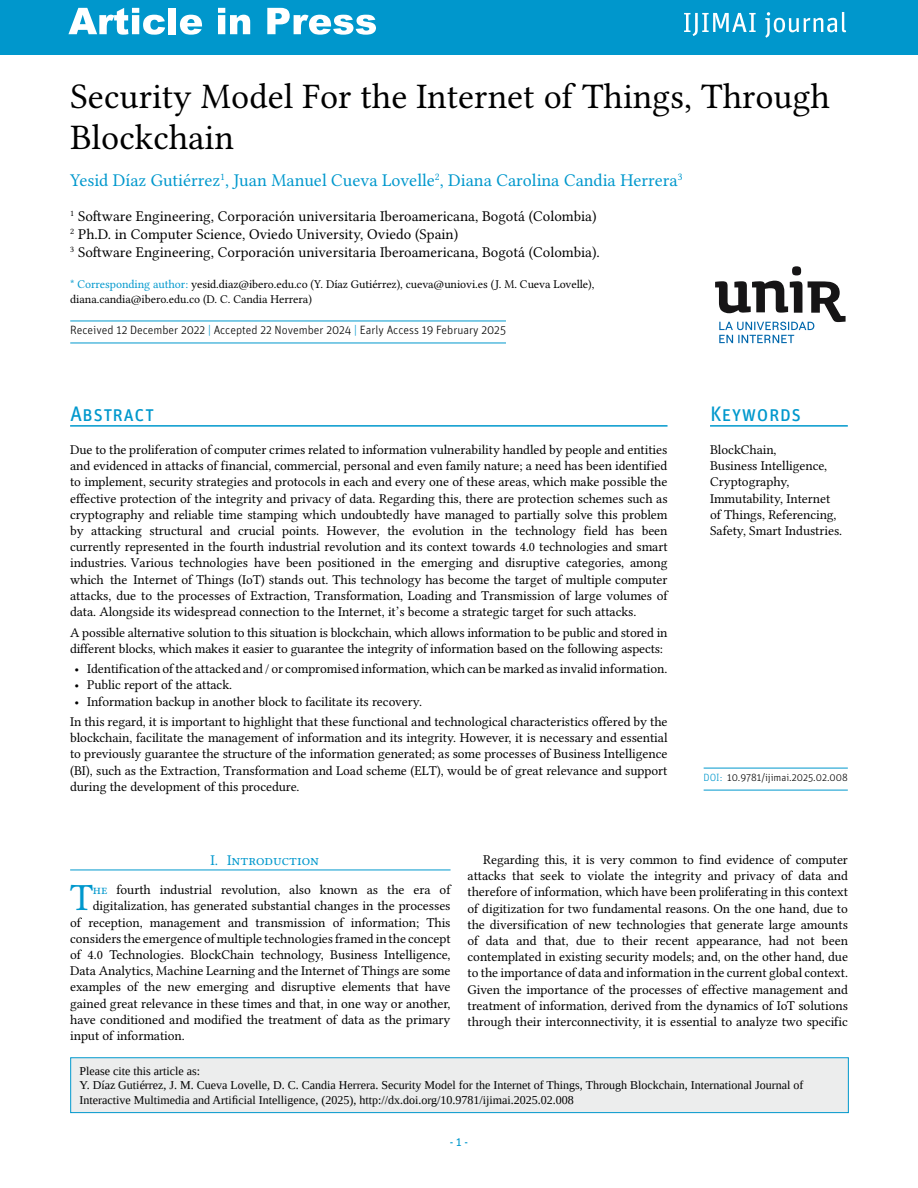
<style>
.page{position:relative;width:918px;height:1188px;background:#fff}
.page>*{position:absolute;margin:0;border:0;box-sizing:border-box;transform-origin:0 0}
.t1{font:38.55px "Libertinus Serif";color:#0098cd}
.t2{font:36px/41.4px "Libertinus Serif";letter-spacing:.005em;color:#000}
.t3{font:21px "Unit OT";letter-spacing:-.005em;color:#0098cd}
.t4{font:18px "Libertinus Serif";color:#0098cd}
.t5{font:15px/18px "Libertinus Serif";color:#000}
.t6{font:15px "Libertinus Serif";color:#0098cd}
.t7{font:13.5px/16.2px "Libertinus Serif";letter-spacing:-.005em;color:#000}
.t8{font:12px/14.4px "Liberation Serif";color:#000}
.t9{font:12px/14.4px "Libertinus Serif";letter-spacing:-.005em;color:#000}
.t10{font:300 12px "Unit OT";color:#000}
.t11{font:12px "Unit OT";color:#0098cd}
.t12{font:300 10.5px "Unit OT";color:#000}
.s1{color:#0098cd}
.s2{font-family:"Minion Pro"}
</style>
<div class="page">
<div style="left:0;top:0;width:918px;height:55px;background:#0097cc"></div>
<svg style="left:68px;top:8px;width:97px;height:27px"></svg>
<div style="left:169px;top:8px;width:7px;height:26px;background:#fff"></div>
<svg style="left:180px;top:15px;width:22px;height:20px"></svg>
<svg style="left:218px;top:8px;width:32px;height:26px"></svg>
<svg style="left:267px;top:8px;width:109px;height:27px"></svg>
<svg style="left:684px;top:13px;width:72px;height:23px"></svg>
<svg style="left:765px;top:12px;width:81px;height:26px"></svg>
<div style="left:71px;top:1058px;width:777px;height:55px;background:#eceded"></div>
<div style="left:70px;top:1057px;width:779px;height:56px;border:1px solid #0098cd"></div>
<svg style="left:715px;top:266px;width:131px;height:77px"></svg>
<hr style="left:710px;top:425px;width:138px;height:2px;background:#0098cd">
<hr style="left:70px;top:425px;width:598px;height:2px;background:#0098cd">
<hr style="left:704px;top:768px;width:144px;height:1px;background:#0098cd">
<hr style="left:704px;top:790px;width:144px;height:1px;background:#0098cd">
<hr style="left:70px;top:321px;width:436px;height:1px;background:#0098cd">
<hr style="left:70px;top:343px;width:436px;height:1px;background:#0098cd">
<hr style="left:70px;top:870px;width:381px;height:1px;background:#0098cd">
<h2 class="t2" style="left:70px;top:75px;width:761px">Security Model For the Internet of Things, Through<br>Blockchain</h2>
<h3 class="t4" style="left:70px;top:169px;width:614px">Yesid Díaz Gutiérrez<sup>1</sup>, Juan Manuel Cueva Lovelle<sup>2</sup>, Diana Carolina Candia Herrera<sup>3</sup></h3>
<p class="t5" style="left:70px;top:207px;width:531px"><sup>1</sup> Software Engineering, Corporación universitaria Iberoamericana, Bogotá (Colombia)<br><sup>2</sup> Ph.D. in Computer Science, Oviedo University, Oviedo (Spain)<br><sup>3</sup> Software Engineering, Corporación universitaria Iberoamericana, Bogotá (Colombia).</p>
<p class="t9" style="left:70px;top:277px;width:526px"><span class="s1">* Corresponding author:</span> yesid.diaz@ibero.edu.co (Y. Díaz Gutiérrez), cueva@uniovi.es (J. M. Cueva Lovelle), diana.candia@ibero.edu.co (D. C. Candia Herrera)</p>
<p class="t10" style="left:70px;top:323px;width:437px">Received 12 December 2022 <span class="s1">|</span> Accepted 22 November 2024 <span class="s1">|</span> Early Access 19 February 2025</p>
<h3 class="t3" style="left:70px;top:400px;width:86px">Abstract</h3>
<p class="t7" style="left:70px;top:441px;width:600px;text-align:justify">Due to the proliferation of computer crimes related to information vulnerability handled by people and entities and evidenced in attacks of financial, commercial, personal and even family nature; a need has been identified to implement, security strategies and protocols in each and every one of these areas, which make possible the effective protection of the integrity and privacy of data. Regarding this, there are protection schemes such as cryptography and reliable time stamping which undoubtedly have managed to partially solve this problem by attacking structural and crucial points. However, the evolution in the technology field has been currently represented in the fourth industrial revolution and its context towards 4.0 technologies and smart industries<span class="s2">.</span> Various technologies have been positioned in the emerging and disruptive categories, among which the Internet of Things (IoT) stands out. This technology has become the target of multiple computer attacks, due to the processes of Extraction, Transformation, Loading and Transmission of large volumes of data. Alongside its widespread connection to the Internet, it’s become a strategic target for such attacks.</p>
<p class="t7" style="left:70px;top:624px;width:599px">A possible alternative solution to this situation is blockchain, which allows information to be public and stored in different blocks, which makes it easier to guarantee the integrity of information based on the following aspects:</p>
<p class="t7" style="left:74px;top:661px;width:595px">• Identification of the attacked and / or compromised information, which can be marked as invalid information.</p>
<p class="t7" style="left:74px;top:677px;width:159px">• Public report of the attack.</p>
<p class="t7" style="left:70px;top:691px;width:599px;line-height:20.4px;text-indent:4px">• Information backup in another block to facilitate its recovery.<br>In this regard, it is important to highlight that these functional and technological characteristics offered by the</p>
<p class="t7" style="left:70px;top:730px;width:599px;text-align:justify">blockchain, facilitate the management of information and its integrity. However, it is necessary and essential to previously guarantee the structure of the information generated; as some processes of Business Intelligence (BI), such as the Extraction, Transformation and Load scheme (ELT), would be of great relevance and support during the development of this procedure.</p>
<h3 class="t3" style="left:710px;top:400px;width:93px">Keywords</h3>
<p class="t7" style="left:710px;top:441px;width:134px">BlockChain,<br>Business Intelligence,<br>Cryptography,<br>Immutability, Internet of Things, Referencing,<br>Safety, Smart Industries.</p>
<p class="t12" style="left:704px;top:771px;width:146px"><span class="s1">DOI:</span> 10.9781/ijimai.2025.02.008</p>
<p class="t6" style="left:210px;top:851px;width:110px">I. Introduction</p>
<h1 class="t1" style="left:70px;top:875px;width:25px">T</h1>
<p class="t7" style="left:93px;top:882px;width:360px"><span class="s1">he</span> fourth industrial revolution, also known as the era of</p>
<p class="t7" style="left:93px;top:898px;width:359px">digitalization, has generated substantial changes in the processes</p>
<p class="t7" style="left:70px;top:914px;width:382px">of reception, management and transmission of information; This</p>
<p class="t7" style="left:70px;top:930px;width:382px">considers the emergence of multiple technologies framed in the concept</p>
<p class="t7" style="left:70px;top:946px;width:382px">of 4.0 Technologies. BlockChain technology, Business Intelligence,</p>
<p class="t7" style="left:70px;top:963px;width:382px">Data Analytics, Machine Learning and the Internet of Things are some</p>
<p class="t7" style="left:70px;top:979px;width:382px">examples of the new emerging and disruptive elements that have</p>
<p class="t7" style="left:70px;top:995px;width:382px">gained great relevance in these times and that, in one way or another,</p>
<p class="t7" style="left:70px;top:1011px;width:382px">have conditioned and modified the treatment of data as the primary</p>
<p class="t7" style="left:70px;top:1027px;width:116px">input of information.</p>
<p class="t7" style="left:468px;top:851px;width:382px;text-align:justify;text-indent:16px">Regarding this, it is very common to find evidence of computer attacks that seek to violate the integrity and privacy of data and therefore of information, which have been proliferating in this context of digitization for two fundamental reasons. On the one hand, due to the diversification of new technologies that generate large amounts of data and that, due to their recent appearance, had not been contemplated in existing security models; and, on the other hand, due to the importance of data and information in the current global context.<br>Given the importance of the processes of effective management and treatment of information, derived from the dynamics of IoT solutions through their interconnectivity, it is essential to analyze two specific</p>
<p class="t8" style="left:80px;top:1064px;width:725px">Please cite this article as:<br>Y. Díaz Gutiérrez, J. M. Cueva Lovelle, D. C. Candia Herrera. Security Model for the Internet of Things, Through Blockchain, International Journal of<br>Interactive Multimedia and Artificial Intelligence, (2025), http://dx.doi.org/10.9781/ijimai.2025.02.008</p>
<p class="t11" style="left:450px;top:1135px;width:20px">- 1 -</p>
</div>
